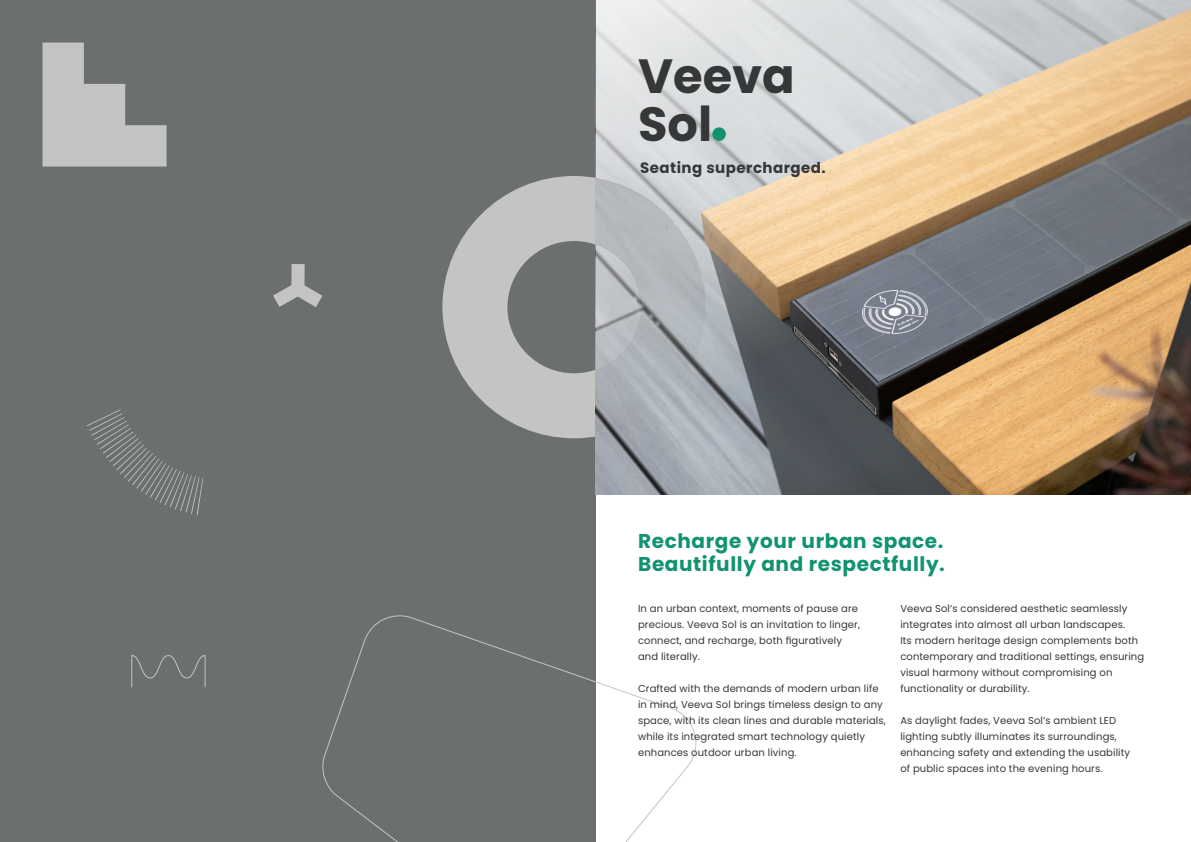
<style>
.page{position:relative;width:1191px;height:842px;background:#fff}
.page>*{position:absolute;margin:0;border:0;box-sizing:border-box;transform-origin:0 0}
.t1{font:700 48px/48px "Poppins";color:#353738}
.t2{font:700 20px/23px "Poppins";letter-spacing:.03em;color:#119372}
.t3{font:700 15px "Poppins";letter-spacing:.03em;color:#353738}
.t4{font:10px/16px "Poppins";letter-spacing:.01em;color:#353738}
</style>
<div class="page">
<div style="left:0;top:0;width:595px;height:842px;background:#6b6f70"></div>
<svg style="left:87px;top:409px;width:116px;height:106px"></svg>
<svg style="left:43px;top:43px;width:124px;height:124px"></svg>
<svg style="left:131px;top:655px;width:75px;height:33px"></svg>
<svg style="left:273px;top:264px;width:49px;height:43px"></svg>
<svg style="left:322px;top:611px;width:375px;height:231px"></svg>
<svg style="left:442px;top:176px;width:153px;height:262px;fill:#c4c4c3"></svg>
<img style="left:595px;top:0;width:596px;height:495px">
<div style="left:712px;top:127px;width:14px;height:14px;background:#119372;border-radius:50%"></div>
<h1 class="t1" style="left:638px;top:52px;width:158px">Veeva<br>Sol</h1>
<h3 class="t3" style="left:640px;top:159px;width:187px">Seating supercharged.</h3>
<h2 class="t2" style="left:638px;top:530px;width:308px">Recharge your urban space.<br>Beautifully and respectfully.</h2>
<p class="t4" style="left:638px;top:600px;width:223px">In an urban context, moments of pause are precious. Veeva Sol is an invitation to linger, connect, and recharge, both figuratively and literally.</p>
<p class="t4" style="left:638px;top:680px;width:249px">Crafted with the demands of modern urban life in mind, Veeva Sol brings timeless design to any space, with its clean lines and durable materials, while its integrated smart technology quietly enhances outdoor urban living.</p>
<p class="t4" style="left:900px;top:600px;width:245px">Veeva Sol’s considered aesthetic seamlessly integrates into almost all urban landscapes.<br>Its modern heritage design complements both contemporary and traditional settings, ensuring visual harmony without compromising on functionality or durability.</p>
<p class="t4" style="left:900px;top:712px;width:231px">As daylight fades, Veeva Sol’s ambient LED lighting subtly illuminates its surroundings, enhancing safety and extending the usability of public spaces into the evening hours.</p>
</div>
